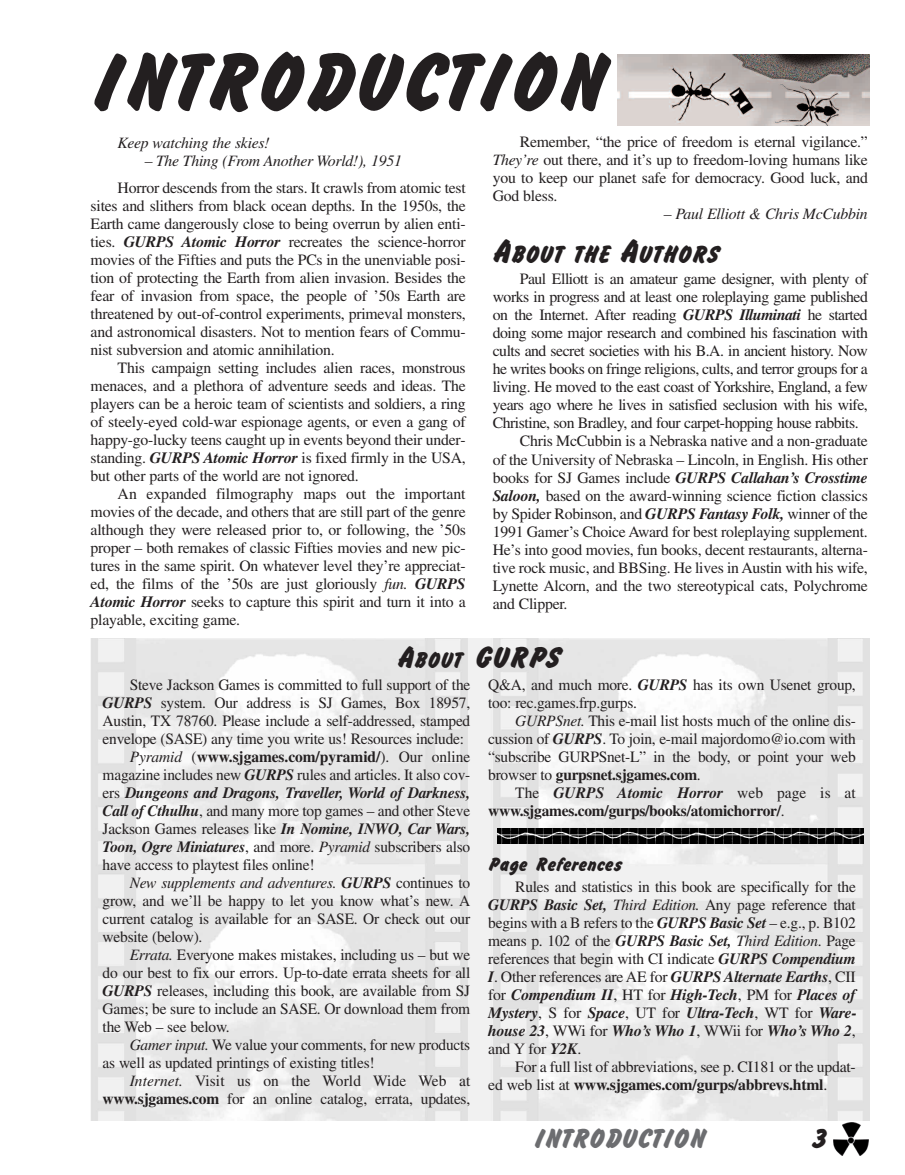
<style>
.page{position:relative;width:905px;height:1175px;background:#fff}
.page>*{position:absolute;margin:0;border:0;box-sizing:border-box;transform-origin:0 0}
.t1{font:90px "Brush Hand";color:#231f20}
.t2{font:33px "Brush Hand";color:#231f20}
.t3{font:30px "Brush Hand";color:#6c6d70}
.t4{font:30px "Brush Hand";color:#231f20}
.t5{font:27px "New Brush H";color:#231f20}
.t6{font:21px "Brush Hand";color:#231f20}
.t7{font:15.75px/18px "Times";letter-spacing:-.015em;color:#231f20;text-align:justify}
.t8{font:italic 15.75px "Times";letter-spacing:-.015em;color:#231f20}
.t9{font:700 15.75px/18px "Times";letter-spacing:-.015em;color:#231f20}
.t10{font:italic 700 15.75px "Times";letter-spacing:-.015em;color:#231f20}
.t11{font:15.75px "Times";letter-spacing:.005em;color:#231f20}
.s1{font-weight:700;font-style:italic}
.s2{font-style:italic}
.s3{font-size:36px}
.s4{font-weight:400;font-style:normal}
.s5{font-size:24.75px}
.s6{font-weight:400;font-style:italic}
.s7{font-weight:400}
.s8{font-weight:700}
.s9{font-style:normal}
</style>
<div class="page">
<img style="left:833px;top:1122px;width:35px;height:33px">
<img style="left:91px;top:639px;width:778px;height:481px">
<img style="left:617px;top:54px;width:252px;height:72px">
<img style="left:498px;top:828px;width:365px;height:15px">
<h1 class="t1" style="left:91px;top:27px;width:517px">INTRODUCTION</h1>
<p class="t8" style="left:118px;top:137px;width:154px">Keep watching the skies!</p>
<p class="t8" style="left:145px;top:155px;width:259px">– The Thing (From Another World!), 1951</p>
<p class="t7" style="left:91px;top:180px;width:377px;text-indent:27px">Horror descends from the stars. It crawls from atomic test sites and slithers from black ocean depths. In the 1950s, the Earth came dangerously close to being overrun by alien enti&shy;ties. <span class="s1">GURPS Atomic Horror</span> recreates the science-horror movies of the Fifties and puts the PCs in the unenviable posi&shy;tion of protecting the Earth from alien invasion. Besides the fear of invasion from space, the people of ’50s Earth are threatened by out-of-control experiments, primeval monsters, and astronomical disasters. Not to mention fears of Commu&shy;nist subversion and atomic annihilation.</p>
<p class="t7" style="left:91px;top:360px;width:377px;text-indent:27px">This campaign setting includes alien races, monstrous menaces, and a plethora of adventure seeds and ideas. The players can be a heroic team of scientists and soldiers, a ring of steely-eyed cold-war espionage agents, or even a gang of happy-go-lucky teens caught up in events beyond their under&shy;standing. <span class="s1">GURPS Atomic Horror</span> is fixed firmly in the USA, but other parts of the world are not ignored.</p>
<p class="t7" style="left:91px;top:486px;width:377px;text-indent:27px">An expanded filmography maps out the important movies of the decade, and others that are still part of the genre although they were released prior to, or following, the ’50s proper – both remakes of classic Fifties movies and new pic&shy;tures in the same spirit. On whatever level they’re appreciat&shy;ed, the films of the ’50s are just gloriously <span class="s2">fun.</span> <span class="s1">GURPS Atomic Horror</span> seeks to capture this spirit and turn it into a playable, exciting game.</p>
<p class="t7" style="left:492px;top:135px;width:376px;text-indent:27px">Remember, “the price of freedom is eternal vigilance.” <span class="s2">They’re</span> out there, and it’s up to freedom-loving humans like you to keep our planet safe for democracy. Good luck, and God bless.</p>
<p class="t8" style="left:663px;top:209px;width:206px">– Paul Elliott &amp; Chris McCubbin</p>
<h3 class="t5" style="left:492px;top:238px;width:228px"><span class="s3">A</span>BOUT THE <span class="s3">A</span>UTHORS</h3>
<p class="t7" style="left:519px;top:272px;width:349px">Paul Elliott is an amateur game designer, with plenty of</p>
<p class="t7" style="left:492px;top:290px;width:376px">works in progress and at least one roleplaying game published</p>
<p class="t7" style="left:492px;top:308px;width:376px">on the Internet. After reading <span class="s1">GURPS Illuminati</span> he started</p>
<p class="t7" style="left:492px;top:326px;width:377px">doing some major research and combined his fascination with</p>
<p class="t7" style="left:492px;top:344px;width:376px">cults and secret societies with his B.A. in ancient history. Now</p>
<p class="t7" style="left:492px;top:362px;width:377px">he writes books on fringe religions, cults, and terror groups for a</p>
<p class="t7" style="left:492px;top:380px;width:376px">living. He moved to the east coast of Yorkshire, England, a few</p>
<p class="t7" style="left:492px;top:398px;width:376px">years ago where he lives in satisfied seclusion with his wife,</p>
<p class="t7" style="left:492px;top:416px;width:367px">Christine, son Bradley, and four carpet-hopping house rabbits.</p>
<p class="t7" style="left:519px;top:434px;width:349px">Chris McCubbin is a Nebraska native and a non-graduate</p>
<p class="t7" style="left:492px;top:452px;width:377px">of the University of Nebraska – Lincoln, in English. His other</p>
<p class="t10" style="left:492px;top:471px;width:376px"><span class="s4">books for SJ Games include</span> GURPS Callahan’s Crosstime</p>
<p class="t7" style="left:492px;top:488px;width:376px"><span class="s1">Saloon,</span> based on the award-winning science fiction classics</p>
<p class="t7" style="left:492px;top:506px;width:376px">by Spider Robinson, and <span class="s1">GURPS Fantasy Folk,</span> winner of the</p>
<p class="t7" style="left:492px;top:524px;width:376px">1991 Gamer’s Choice Award for best roleplaying supplement.</p>
<p class="t7" style="left:492px;top:542px;width:376px">He’s into good movies, fun books, decent restaurants, alterna-</p>
<p class="t7" style="left:492px;top:560px;width:376px">tive rock music, and BBSing. He lives in Austin with his wife,</p>
<p class="t7" style="left:492px;top:578px;width:377px">Lynette Alcorn, and the two stereotypical cats, Polychrome</p>
<p class="t7" style="left:492px;top:596px;width:76px">and Clipper.</p>
<h2 class="t2" style="left:397px;top:637px;width:165px">A<span class="s5">BOUT</span> GURPS</h2>
<p class="t7" style="left:130px;top:677px;width:342px">Steve Jackson Games is committed to full support of the</p>
<p class="t7" style="left:103px;top:695px;width:369px"><span class="s1">GURPS</span> system. Our address is SJ Games, Box 18957,</p>
<p class="t7" style="left:103px;top:713px;width:369px">Austin, TX 78760. Please include a self-addressed, stamped</p>
<p class="t7" style="left:103px;top:731px;width:363px">envelope (SASE) any time you write us! Resources include:</p>
<p class="t9" style="left:130px;top:749px;width:342px"><span class="s6">Pyramid</span> <span class="s7">(</span>www.sjgames.com/pyramid/<span class="s7">). Our online</span></p>
<p class="t7" style="left:103px;top:767px;width:369px">magazine includes new <span class="s1">GURPS</span> rules and articles. It also cov-</p>
<p class="t10" style="left:103px;top:786px;width:369px"><span class="s4">ers</span> Dungeons and Dragons, Traveller, World of Darkness,</p>
<p class="t7" style="left:103px;top:803px;width:369px"><span class="s1">Call of Cthulhu</span>, and many more top games – and other Steve</p>
<p class="t7" style="left:103px;top:821px;width:369px">Jackson Games releases like <span class="s1">In Nomine, INWO, Car Wars,</span></p>
<p class="t7" style="left:103px;top:839px;width:369px"><span class="s1">Toon, Ogre Miniatures</span>, and more. <span class="s2">Pyramid</span> subscribers also</p>
<p class="t7" style="left:103px;top:857px;width:213px">have access to playtest files online!</p>
<p class="t8" style="left:130px;top:877px;width:342px">New supplements and adventures. <span class="s8">GURPS</span> <span class="s9">continues to</span></p>
<p class="t7" style="left:103px;top:893px;width:369px">grow, and we’ll be happy to let you know what’s new. A</p>
<p class="t7" style="left:103px;top:911px;width:369px">current catalog is available for an SASE. Or check out our</p>
<p class="t7" style="left:103px;top:929px;width:101px">website (below).</p>
<p class="t7" style="left:130px;top:947px;width:342px"><span class="s2">Errata.</span> Everyone makes mistakes, including us – but we</p>
<p class="t7" style="left:103px;top:965px;width:369px">do our best to fix our errors. Up-to-date errata sheets for all</p>
<p class="t7" style="left:103px;top:983px;width:369px"><span class="s1">GURPS</span> releases, including this book, are available from SJ</p>
<p class="t7" style="left:103px;top:1001px;width:369px">Games; be sure to include an SASE. Or download them from</p>
<p class="t7" style="left:103px;top:1019px;width:129px">the Web – see below.</p>
<p class="t7" style="left:130px;top:1037px;width:342px"><span class="s2">Gamer input.</span> We value your comments, for new products</p>
<p class="t7" style="left:103px;top:1055px;width:273px">as well as updated printings of existing titles!</p>
<p class="t11" style="left:130px;top:1075px;width:342px"><span class="s2">Internet.</span> Visit us on the World Wide Web at</p>
<p class="t7" style="left:103px;top:1091px;width:369px"><span class="s8">www.sjgames.com</span> for an online catalog, errata, updates,</p>
<p class="t7" style="left:488px;top:677px;width:369px">Q&amp;A, and much more. <span class="s1">GURPS</span> has its own Usenet group, too: rec.games.frp.gurps.</p>
<p class="t7" style="left:488px;top:713px;width:369px;text-indent:27px"><span class="s2">GURPSnet.</span> This e-mail list hosts much of the online dis&shy;cussion of <span class="s1">GURPS</span>. To join, e-mail majordomo@io.com with “subscribe GURPSnet-L” in the body, or point your web browser to <span class="s8">gurpsnet.sjgames.com</span>.</p>
<p class="t9" style="left:488px;top:785px;width:369px;text-indent:27px"><span class="s7">The</span> <span class="s2">GURPS Atomic Horror</span> <span class="s7">web page is at </span>www.sjgames.com/gurps/books/atomichorror/<span class="s7">.</span></p>
<h3 class="t6" style="left:488px;top:851px;width:135px">Page References</h3>
<p class="t7" style="left:488px;top:879px;width:370px;text-indent:27px">Rules and statistics in this book are specifically for the <span class="s1">GURPS Basic Set,</span> <span class="s2">Third Edition.</span> Any page reference that begins with a B refers to the <span class="s1">GURPS Basic Set</span> – e.g., p. B102 means p. 102 of the <span class="s1">GURPS Basic Set,</span> <span class="s2">Third Edition</span>. Page references that begin with CI indicate <span class="s1">GURPS Compendium I</span>. Other references are AE for <span class="s1">GURPS Alternate Earths</span>, CII for <span class="s1">Compendium II</span>, HT for <span class="s1">High-Tech</span>, PM for <span class="s1">Places of Mystery</span>, S for <span class="s1">Space</span>, UT for <span class="s1">Ultra-Tech</span>, WT for <span class="s1">Ware&shy;house 23</span>, WWi for <span class="s1">Who’s Who 1</span>, WWii for <span class="s1">Who’s Who 2</span>, and Y for <span class="s1">Y2K</span>.</p>
<p class="t7" style="left:488px;top:1059px;width:369px;text-indent:27px">For a full list of abbreviations, see p. CI181 or the updat&shy;ed web list at <span class="s8">www.sjgames.com/gurps/abbrevs.html</span>.</p>
<h3 class="t3" style="left:533px;top:1120px;width:173px">INTRODUCTION</h3>
<h3 class="t4" style="left:812px;top:1120px;width:17px">3</h3>
</div>
